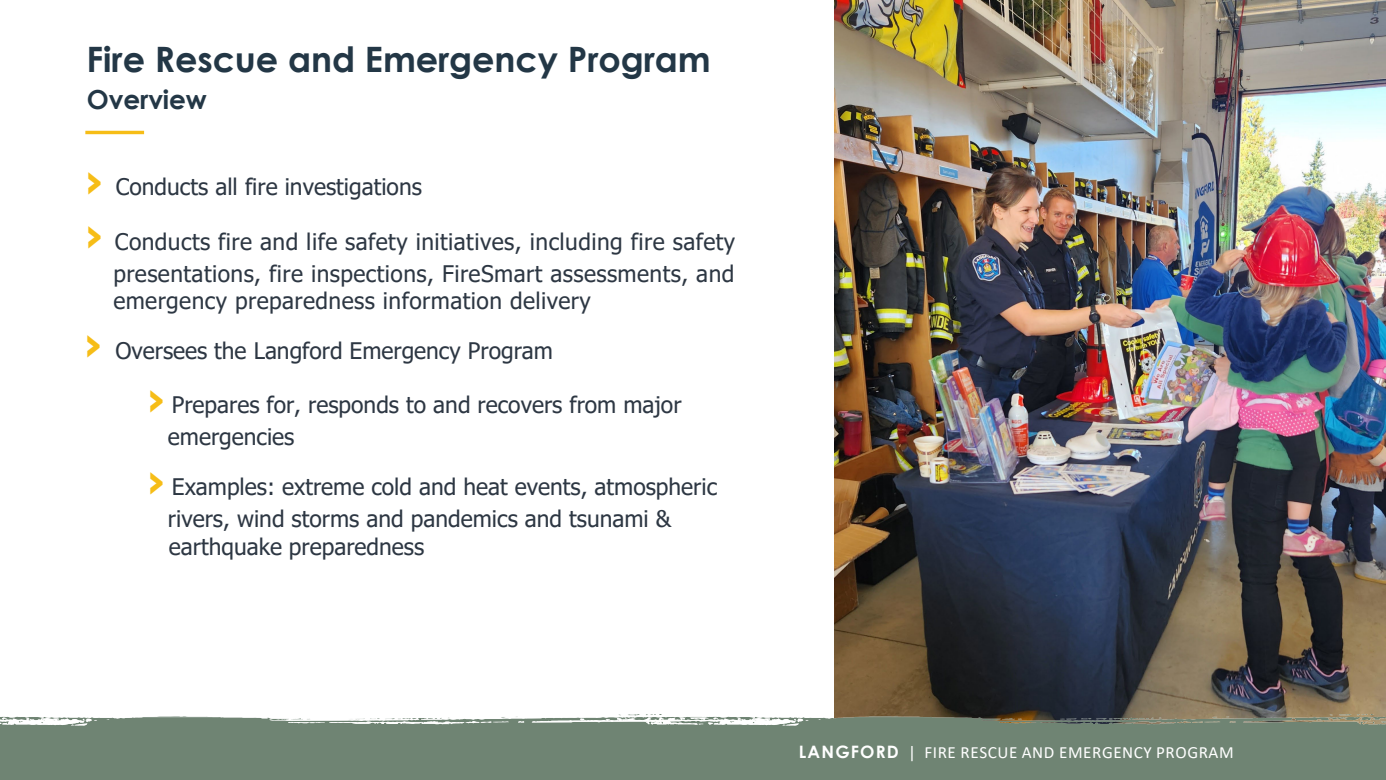
<style>
.page{position:relative;width:1386px;height:780px;background:#fff}
.page>*{position:absolute;margin:0;border:0;box-sizing:border-box;transform-origin:0 0}
.t1{font:700 35px "Century Gothic";letter-spacing:-.005em;color:#233746}
.t2{font:700 26.25px "Century Gothic";letter-spacing:-.005em;color:#233746}
.t3{font:22.75px/31.8px "Tahoma";color:#2d3743}
.t4{font:22.75px/31.8px "Tahoma";letter-spacing:.02em;color:#2d3743;text-align:right}
.t5{font:17.15px "Calibri";letter-spacing:.03em;color:#fff}
.s1{font-weight:700;font-size:44.62px;color:#f6bd17}
.s2{font-family:"Century Gothic";font-weight:700}
</style>
<div class="page">
<img style="left:834px;top:0;width:551px;height:714px">
<img style="left:0;top:714px;width:1385px;height:65px">
<hr style="left:85px;top:131px;width:59px;height:3px;background:#f6bd17">
<h2 class="t1" style="left:87px;top:32px;width:625px">Fire Rescue and Emergency Program</h2>
<p class="t2" style="left:87px;top:80px;width:122px">Overview</p>
<p class="t3" style="left:84px;top:172px;width:339px"><span class="s1">›</span> Conducts all fire investigations</p>
<p class="t4" style="left:84px;top:226px;width:652px"><span class="s1">›</span> Conducts fire and life safety initiatives, including fire safety presentations, fire inspections, FireSmart assessments, and</p>
<p class="t4" style="left:113px;top:286px;width:479px">emergency preparedness information delivery</p>
<p class="t3" style="left:84px;top:335px;width:471px"><span class="s1">›</span> Oversees the Langford Emergency Program</p>
<p class="t3" style="left:168px;top:390px;width:515px;text-indent:-21px"><span class="s1">›</span> Prepares for, responds to and recovers from major emergencies</p>
<p class="t3" style="left:168px;top:472px;width:550px;text-indent:-21px"><span class="s1">›</span> Examples: extreme cold and heat events, atmospheric rivers, wind storms and pandemics and tsunami &amp;</p>
<p class="t3" style="left:169px;top:532px;width:257px">earthquake preparedness</p>
<p class="t5" style="left:798px;top:740px;width:436px"><span class="s2">LANGFORD</span> | FIRE RESCUE AND EMERGENCY PROGRAM</p>
</div>
